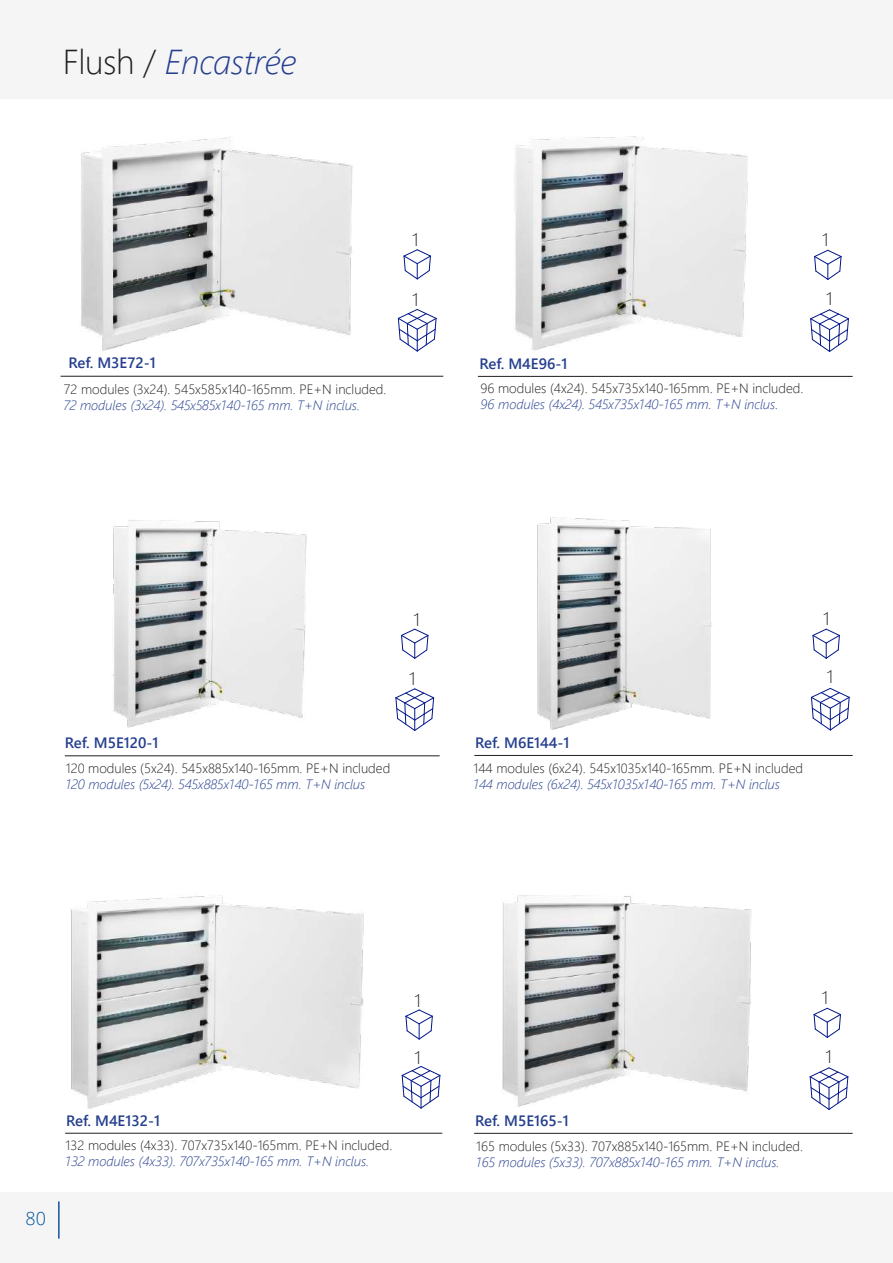
<style>
.page{position:relative;width:893px;height:1263px;background:#fff}
.page>*{position:absolute;margin:0;border:0;box-sizing:border-box;transform-origin:0 0}
.t1{font:italic 300 34.5px "Segoe UI";letter-spacing:-.01em;color:#253f8e}
.t2{font:300 18px "Segoe UI";color:#231f20}
.t3{font:300 18px "Open Sans";color:#01569b}
.t4{font:600 15px "Segoe UI";color:#253f8e}
.t5{font:300 13.5px "Segoe UI";color:#231f20}
.t6{font:italic 300 13.5px "Segoe UI";color:#253f8e}
.s1{font-style:normal;color:#231f20}
</style>
<div class="page">
<div style="left:0;top:1193px;width:893px;height:70px;background:#f5f5f6"></div>
<div style="left:0;top:0;width:893px;height:99px;background:#f5f5f6"></div>
<hr style="left:58px;top:1201px;width:1px;height:37px;background:#253f8e">
<hr style="left:59px;top:1201px;width:1px;height:37px;background:#01569b">
<img style="left:81px;top:137px;width:272px;height:214px">
<img style="left:113px;top:520px;width:194px;height:207px">
<img style="left:537px;top:517px;width:175px;height:213px">
<img style="left:514px;top:136px;width:233px;height:214px">
<img style="left:502px;top:895px;width:250px;height:212px">
<img style="left:70px;top:895px;width:293px;height:214px">
<hr style="left:61px;top:376px;width:382px;height:1px;background:#231f20">
<hr style="left:474px;top:755px;width:379px;height:1px;background:#231f20">
<hr style="left:478px;top:376px;width:375px;height:1px;background:#231f20">
<hr style="left:474px;top:1133px;width:379px;height:1px;background:#231f20">
<hr style="left:65px;top:1133px;width:377px;height:1px;background:#231f20">
<hr style="left:65px;top:755px;width:375px;height:1px;background:#231f20">
<svg style="left:811px;top:688px;width:39px;height:43px"></svg>
<svg style="left:810px;top:309px;width:39px;height:43px"></svg>
<svg style="left:809px;top:1067px;width:40px;height:43px"></svg>
<svg style="left:401px;top:1066px;width:40px;height:43px"></svg>
<svg style="left:398px;top:309px;width:39px;height:42px"></svg>
<svg style="left:395px;top:688px;width:39px;height:43px"></svg>
<svg style="left:812px;top:629px;width:28px;height:30px"></svg>
<svg style="left:814px;top:250px;width:27px;height:30px"></svg>
<svg style="left:814px;top:1008px;width:27px;height:30px"></svg>
<svg style="left:406px;top:1010px;width:27px;height:29px"></svg>
<svg style="left:401px;top:629px;width:28px;height:30px"></svg>
<svg style="left:404px;top:249px;width:27px;height:31px"></svg>
<h1 class="t1" style="left:63px;top:34px;width:235px"><span class="s1">Flush /</span> Encastrée</h1>
<h2 class="t2" style="left:412px;top:223px;width:8px">1</h2>
<h2 class="t2" style="left:412px;top:283px;width:8px">1</h2>
<p class="t4" style="left:68px;top:348px;width:89px">Ref. M3E72-1</p>
<p class="t4" style="left:479px;top:349px;width:90px">Ref. M4E96-1</p>
<p class="t5" style="left:64px;top:376px;width:324px">72 modules (3x24). 545x585x140-165mm. PE+N included.</p>
<p class="t6" style="left:64px;top:394px;width:298px">72 modules (3x24). 545x585x140-165 mm. T+N inclus.</p>
<p class="t5" style="left:480px;top:375px;width:324px">96 modules (4x24). 545x735x140-165mm. PE+N included.</p>
<p class="t6" style="left:480px;top:393px;width:299px">96 modules (4x24). 545x735x140-165 mm. T+N inclus.</p>
<h2 class="t2" style="left:822px;top:223px;width:8px">1</h2>
<h2 class="t2" style="left:826px;top:281px;width:8px">1</h2>
<p class="t4" style="left:65px;top:729px;width:95px">Ref. M5E120-1</p>
<p class="t5" style="left:66px;top:755px;width:326px">120 modules (5x24). 545x885x140-165mm. PE+N included</p>
<p class="t6" style="left:66px;top:773px;width:301px">120 modules (5x24). 545x885x140-165 mm. T+N inclus</p>
<h2 class="t2" style="left:413px;top:603px;width:8px">1</h2>
<h2 class="t2" style="left:409px;top:662px;width:8px">1</h2>
<p class="t4" style="left:475px;top:729px;width:96px">Ref. M6E144-1</p>
<p class="t5" style="left:474px;top:755px;width:331px">144 modules (6x24). 545x1035x140-165mm. PE+N included</p>
<p class="t6" style="left:474px;top:773px;width:308px">144 modules (6x24). 545x1035x140-165 mm. T+N inclus</p>
<h2 class="t2" style="left:823px;top:601px;width:8px">1</h2>
<h2 class="t2" style="left:827px;top:660px;width:8px">1</h2>
<h2 class="t3" style="left:26px;top:1206px;width:22px">80</h2>
<p class="t4" style="left:66px;top:1106px;width:95px">Ref. M4E132-1</p>
<p class="t5" style="left:66px;top:1132px;width:328px">132 modules (4x33). 707x735x140-165mm. PE+N included.</p>
<p class="t6" style="left:66px;top:1150px;width:305px">132 modules (4x33). 707x735x140-165 mm. T+N inclus.</p>
<h2 class="t2" style="left:414px;top:983px;width:8px">1</h2>
<h2 class="t2" style="left:414px;top:1040px;width:8px">1</h2>
<h2 class="t2" style="left:822px;top:980px;width:8px">1</h2>
<h2 class="t2" style="left:825px;top:1039px;width:8px">1</h2>
<p class="t4" style="left:475px;top:1106px;width:95px">Ref. M5E165-1</p>
<p class="t5" style="left:476px;top:1133px;width:328px">165 modules (5x33). 707x885x140-165mm. PE+N included.</p>
<p class="t6" style="left:476px;top:1151px;width:305px">165 modules (5x33). 707x885x140-165 mm. T+N inclus.</p>
</div>
